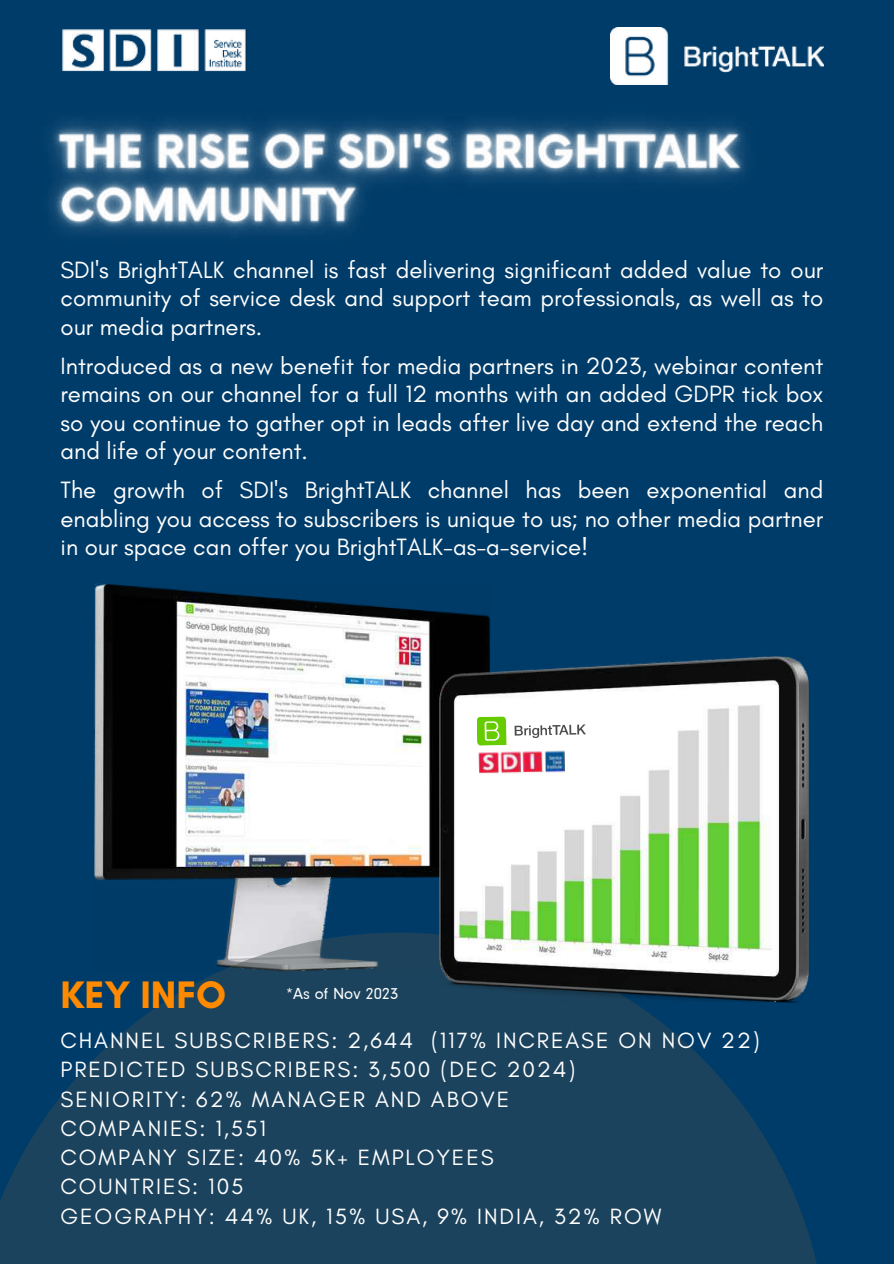
<style>
.page{position:relative;width:894px;height:1264px;background:#fff}
.page>*{position:absolute;margin:0;border:0;box-sizing:border-box;transform-origin:0 0}
.t1{font:700 39px "Glacial Indifference";color:#ff8a00}
.t2{font:24px/28.5px "Glacial Indifference";color:#fff;text-align:justify}
.t3{font:22.5px/29.2px "Glacial Indifference";letter-spacing:.085em;color:#fff}
.t4{font:16.5px "Neuzeit Gro T";color:#fff}
</style>
<div class="page">
<div style="left:0;top:0;width:893px;height:1263px;background:#003c69"></div>
<img style="left:610px;top:27px;width:213px;height:55px">
<img style="left:62px;top:29px;width:184px;height:42px">
<img style="left:94px;top:584px;width:396px;height:299px">
<svg style="left:0;top:883px;width:817px;height:380px;fill:#1c435d"></svg>
<img style="left:438px;top:655px;width:370px;height:347px">
<img style="left:477px;top:749px;width:89px;height:25px">
<svg style="left:476px;top:716px;width:30px;height:29px"></svg>
<svg style="left:514px;top:724px;width:71px;height:14px"></svg>
<img style="left:50px;top:82px;width:696px;height:152px">
<p class="t2" style="left:60px;top:256px;width:764px">SDI's BrightTALK channel is fast delivering significant added value to our community of service desk and support team professionals, as well as to our media partners.</p>
<p class="t2" style="left:60px;top:352px;width:764px">Introduced as a new benefit for media partners in 2023, webinar content remains on our channel for a full 12 months with an added GDPR tick box so you continue to gather opt in leads after live day and extend the reach and life of your content.</p>
<p class="t2" style="left:60px;top:476px;width:764px">The growth of SDI's BrightTALK channel has been exponential and enabling you access to subscribers is unique to us; no other media partner in our space can offer you BrightTALK-as-a-service!</p>
<h1 class="t1" style="left:60px;top:970px;width:167px">KEY INFO</h1>
<p class="t3" style="left:60px;top:1026px;width:700px">CHANNEL SUBSCRIBERS: 2,644 (117% INCREASE ON NOV 22)<br>PREDICTED SUBSCRIBERS: 3,500 (DEC 2024)<br>SENIORITY: 62% MANAGER AND ABOVE<br>COMPANIES: 1,551<br>COMPANY SIZE: 40% 5K+ EMPLOYEES<br>COUNTRIES: 105<br>GEOGRAPHY: 44% UK, 15% USA, 9% INDIA, 32% ROW</p>
<p class="t4" style="left:286px;top:984px;width:114px">*As of Nov 2023</p>
</div>
